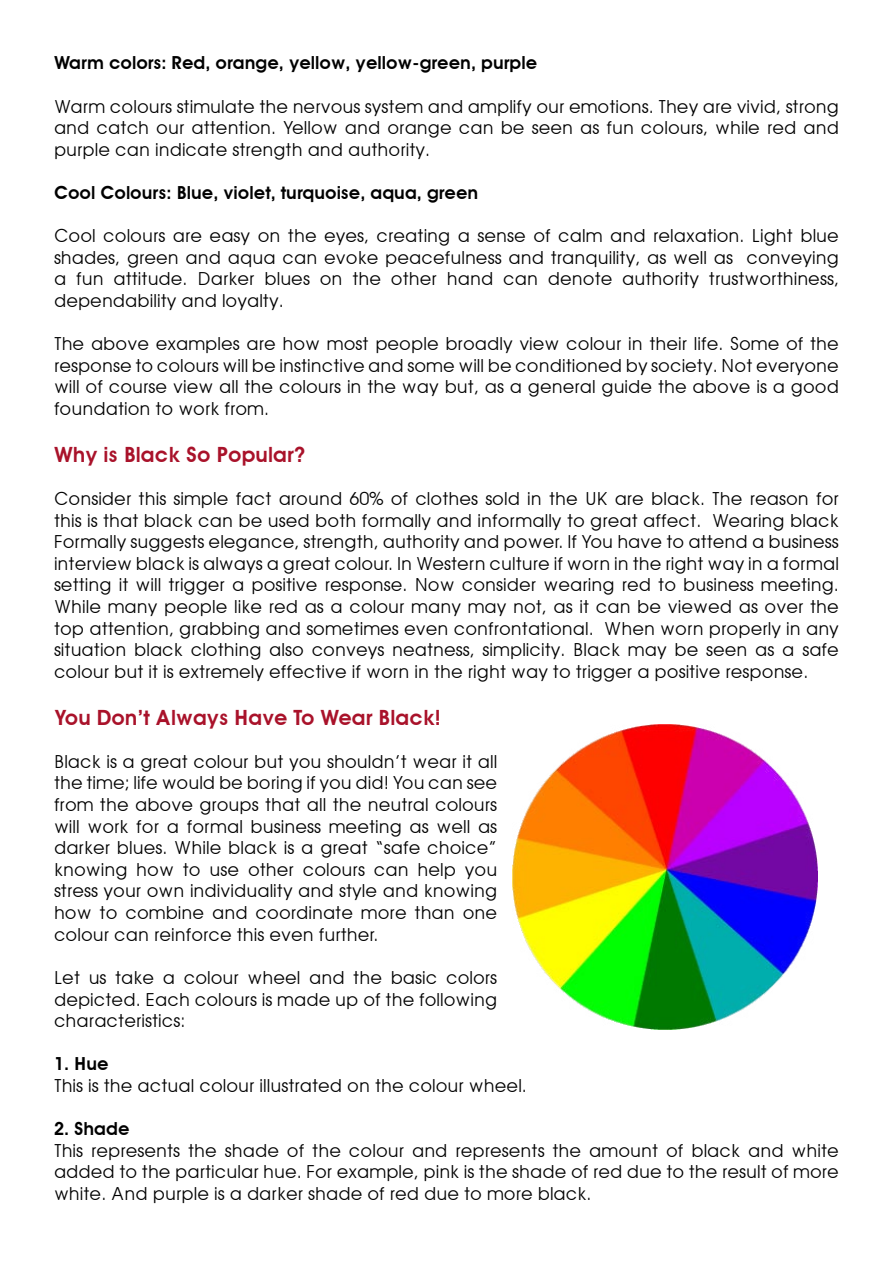
<style>
.page{position:relative;width:893px;height:1263px;background:#fff}
.page>*{position:absolute;margin:0;border:0;box-sizing:border-box;transform-origin:0 0}
.t1{font:600 21px "Avant Garde";color:#a9122a}
.t2{font:18px/21.6px "Avant Garde";color:#000;text-align:justify}
.t3{font:600 18px "Avant Garde";color:#000}
</style>
<div class="page">
<img style="left:513px;top:725px;width:304px;height:304px">
<p class="t3" style="left:54px;top:52px;width:485px">Warm colors: Red, orange, yellow, yellow-green, purple</p>
<p class="t2" style="left:54px;top:95px;width:786px">Warm colours stimulate the nervous system and amplify our emotions. They are vivid, strong and catch our attention. Yellow and orange can be seen as fun colours, while red and purple can indicate strength and authority.</p>
<p class="t3" style="left:54px;top:182px;width:426px">Cool Colours: Blue, violet, turquoise, aqua, green</p>
<p class="t2" style="left:54px;top:225px;width:786px">Cool colours are easy on the eyes, creating a sense of calm and relaxation. Light blue shades, green and aqua can evoke peacefulness and tranquility, as well as conveying a fun attitude. Darker blues on the other hand can denote authority trustworthiness, dependability and loyalty.</p>
<p class="t2" style="left:54px;top:333px;width:786px">The above examples are how most people broadly view colour in their life. Some of the response to colours will be instinctive and some will be conditioned by society. Not everyone will of course view all the colours in the way but, as a general guide the above is a good foundation to work from.</p>
<p class="t1" style="left:54px;top:442px;width:253px">Why is Black So Popular?</p>
<p class="t2" style="left:54px;top:488px;width:786px">Consider this simple fact around 60% of clothes sold in the UK are black. The reason for this is that black can be used both formally and informally to great affect. Wearing black Formally suggests elegance, strength, authority and power. If You have to attend a business interview black is always a great colour. In Western culture if worn in the right way in a formal setting it will trigger a positive response. Now consider wearing red to business meeting.<br>While many people like red as a colour many may not, as it can be viewed as over the top attention, grabbing and sometimes even confrontational. When worn properly in any situation black clothing also conveys neatness, simplicity. Black may be seen as a safe colour but it is extremely effective if worn in the right way to trigger a positive response.</p>
<p class="t1" style="left:54px;top:704px;width:388px">You Don’t Always Have To Wear Black!</p>
<p class="t2" style="left:54px;top:751px;width:445px">Black is a great colour but you shouldn’t wear it all the time; life would be boring if you did! You can see from the above groups that all the neutral colours will work for a formal business meeting as well as darker blues. While black is a great “safe choice” knowing how to use other colours can help you stress your own individuality and style and knowing how to combine and coordinate more than one colour can reinforce this even further.</p>
<p class="t2" style="left:54px;top:967px;width:445px">Let us take a colour wheel and the basic colors depicted. Each colours is made up of the following characteristics:</p>
<p class="t3" style="left:54px;top:1053px;width:56px">1. Hue</p>
<p class="t2" style="left:54px;top:1075px;width:474px">This is the actual colour illustrated on the colour wheel.</p>
<p class="t3" style="left:54px;top:1118px;width:77px">2. Shade</p>
<p class="t2" style="left:54px;top:1139px;width:786px">This represents the shade of the colour and represents the amount of black and white added to the particular hue. For example, pink is the shade of red due to the result of more white. And purple is a darker shade of red due to more black.</p>
</div>
